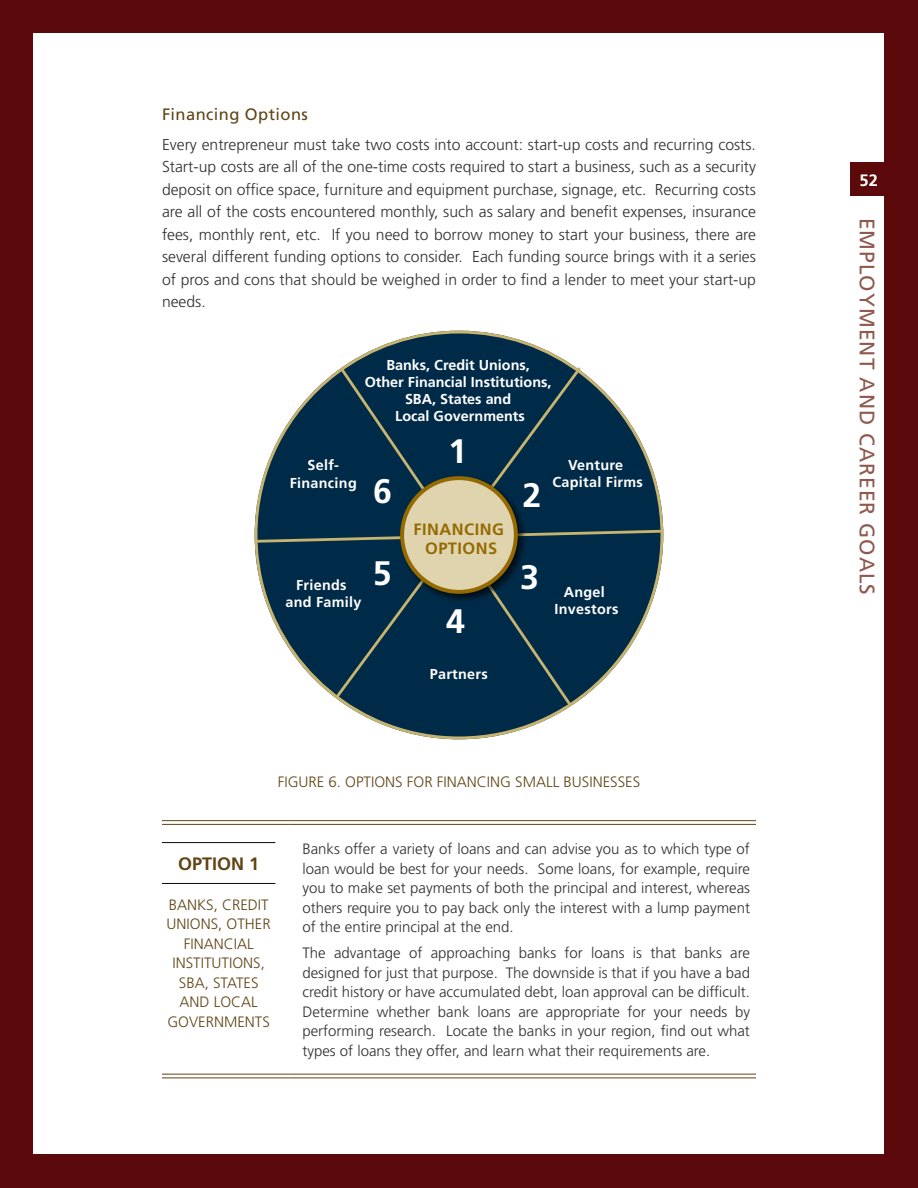
<style>
.page{position:relative;width:918px;height:1188px;background:#5b090b}
.page>*{position:absolute;margin:0;border:0;box-sizing:border-box;transform-origin:0 0}
.t1{font:700 33.9px "Frutiger LT Std";color:#fff}
.t2{font:21px "Frutiger LT Std";letter-spacing:.05em;color:#8f594d}
.t3{font:700 18px "Frutiger LT Std";color:#604415}
.t4{font:16.5px "Frutiger LT Std";letter-spacing:.025em;color:#604415}
.t5{font:700 16.5px "Frutiger LT Std";color:#fff}
.t6{font:700 16.35px/19.6px "Frutiger LT Std";letter-spacing:.03em;color:#956b01;text-align:center}
.t7{font:300 15.75px/22.5px "Frutiger LT Std";color:#312f30;text-align:justify}
.t8{font:300 15px/19.5px "Frutiger LT Std";color:#312f30;text-align:justify}
.t9{font:300 15px/19.5px "Frutiger LT Std";color:#604415;text-align:center}
.t10{font:700 14.4px/17.2px "Frutiger LT Std";color:#fff;text-align:center}
.t11{font:700 14.4px/17.2px "Frutiger LT Std";letter-spacing:.02em;color:#fff;text-align:center}
</style>
<div class="page">
<div style="left:34px;top:34px;width:850px;height:1120px;background:#fff"></div>
<div style="left:851px;top:163px;width:40px;height:33px;background:#5b090b"></div>
<svg style="left:263px;top:331px;width:392px;height:408px"></svg>
<svg style="left:337px;top:702px;width:238px;height:8px;background:#183e54"></svg>
<div style="left:332px;top:364px;width:252px;height:338px;background:#002b48"></div>
<img style="left:396px;top:472px;width:133px;height:133px">
<svg style="left:254px;top:476px;width:410px;height:118px;background:#3a555d"></svg>
<svg style="left:162px;top:821px;width:127px;height:3px"></svg>
<svg style="left:289px;top:821px;width:467px;height:3px"></svg>
<svg style="left:162px;top:1077px;width:127px;height:1px"></svg>
<svg style="left:289px;top:1077px;width:467px;height:1px"></svg>
<hr style="left:162px;top:820px;width:127px;height:1px;background:#604415">
<hr style="left:162px;top:824px;width:127px;height:1px;background:#604415">
<hr style="left:289px;top:820px;width:467px;height:1px;background:#604415">
<hr style="left:289px;top:824px;width:467px;height:1px;background:#604415">
<hr style="left:162px;top:1074px;width:127px;height:1px;background:#604415">
<hr style="left:162px;top:1078px;width:127px;height:1px;background:#604415">
<hr style="left:289px;top:1074px;width:467px;height:1px;background:#604415">
<hr style="left:289px;top:1078px;width:467px;height:1px;background:#604415">
<hr style="left:162px;top:842px;width:113px;height:1px;background:#0c0806">
<hr style="left:162px;top:883px;width:113px;height:1px;background:#0c0806">
<p class="t4" style="left:162px;top:105px;width:147px">Financing Options</p>
<p class="t7" style="left:162px;top:133px;width:596px">Every entrepreneur must take two costs into account: start-up costs and recurring costs.<br>Start-up costs are all of the one-time costs required to start a business, such as a security deposit on office space, furniture and equipment purchase, signage, etc. Recurring costs are all of the costs encountered monthly, such as salary and benefit expenses, insurance fees, monthly rent, etc. If you need to borrow money to start your business, there are several different funding options to consider. Each funding source brings with it a series of pros and cons that should be weighed in order to find a lender to meet your start-up needs.</p>
<p class="t11" style="left:290px;top:457px;width:68px">Self-<br>Financing</p>
<p class="t10" style="left:365px;top:356px;width:188px">Banks, Credit Unions,<br>Other Financial Institutions,<br>SBA, States and<br>Local Governments</p>
<h1 class="t1" style="left:448px;top:432px;width:20px">1</h1>
<h1 class="t1" style="left:522px;top:475px;width:20px">2</h1>
<p class="t11" style="left:552px;top:456px;width:92px">Venture<br>Capital Firms</p>
<h1 class="t1" style="left:373px;top:471px;width:20px">6</h1>
<p class="t6" style="left:413px;top:519px;width:92px">FINANCING<br>OPTIONS</p>
<p class="t11" style="left:285px;top:577px;width:78px">Friends and Family</p>
<h1 class="t1" style="left:373px;top:553px;width:20px">5</h1>
<h1 class="t1" style="left:446px;top:601px;width:20px">4</h1>
<p class="t11" style="left:430px;top:666px;width:59px">Partners</p>
<h1 class="t1" style="left:520px;top:557px;width:20px">3</h1>
<p class="t11" style="left:555px;top:583px;width:65px">Angel<br>Investors</p>
<p class="t9" style="left:278px;top:773px;width:364px">Figu re 6. Options for Financing Small Businesses</p>
<p class="t3" style="left:178px;top:853px;width:11px">Opti</p>
<p class="t3" style="left:217px;top:853px;width:44px">on 1</p>
<p class="t9" style="left:167px;top:895px;width:106px">Banks, C redit<br>Unions, oth er<br>Financial<br>Institutions,<br>SBA, States and Local<br>Governments</p>
<p class="t8" style="left:302px;top:839px;width:449px">Banks offer a variety of loans and can advise you as to which type of loan would be best for your needs. Some loans, for example, require you to make set payments of both the principal and interest, whereas others require you to pay back only the interest with a lump payment of the entire principal at the end.</p>
<p class="t8" style="left:302px;top:944px;width:449px">The advantage of approaching banks for loans is that banks are designed for just that purpose. The downside is that if you have a bad credit history or have accumulated debt, loan approval can be difficult.<br>Determine whether bank loans are appropriate for your needs by performing research. Locate the banks in your region, find out what types of loans they offer, and learn what their requirements are.</p>
<p class="t5" style="left:859px;top:170px;width:20px">52</p>
<h2 class="t2" style="left:879px;top:218px;width:365px;rotate:90deg">Employm ent an d Career Goals</h2>
</div>
